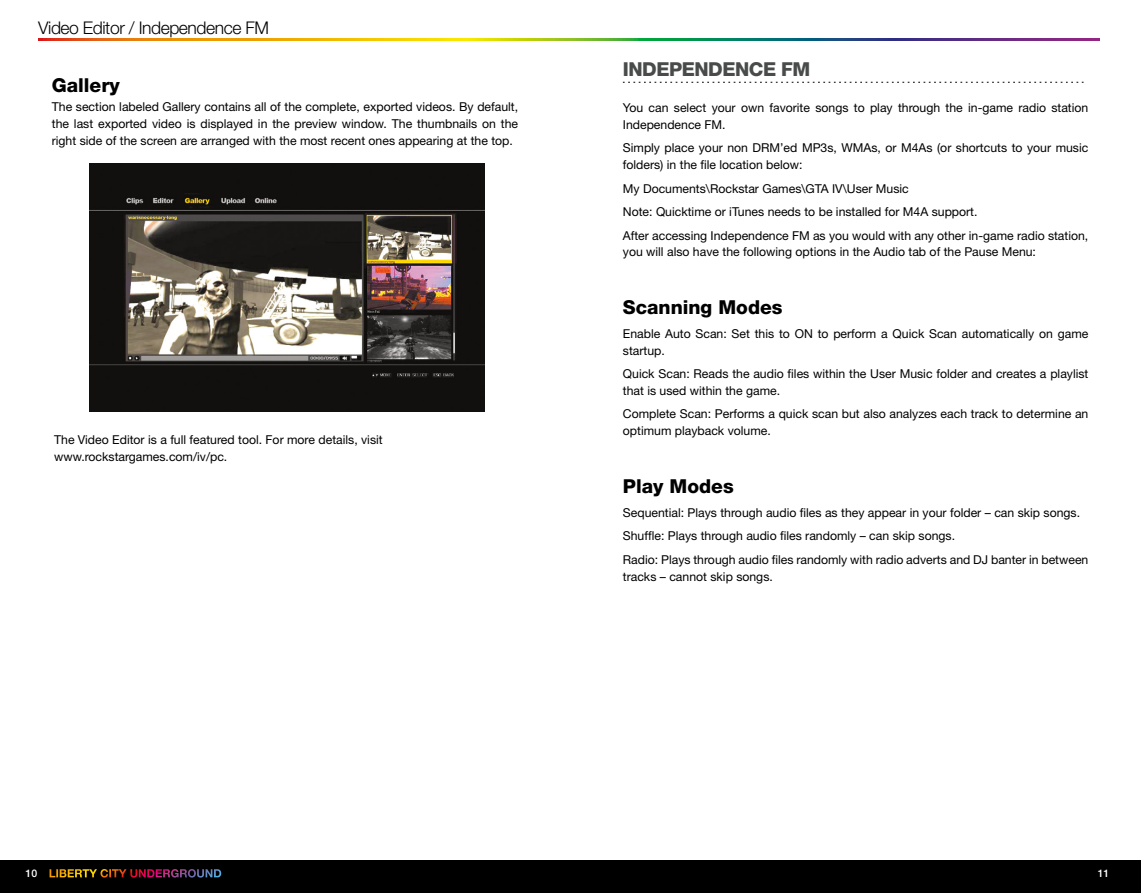
<style>
.page{position:relative;width:1141px;height:893px;background:#fff}
.page>*{position:absolute;margin:0;border:0;box-sizing:border-box;transform-origin:0 0}
.t1{font:800 19.25px "Helvetica Neue";color:#000}
.t2{font:800 19.25px "Helvetica Neue";letter-spacing:-.025em;color:#494a4a}
.t3{font:300 17.5px "Helvetica Neue";letter-spacing:-.025em;color:#000}
.t4{font:12.25px/16.6px "Helvetica Neue";color:#000}
.t5{font:500 10.5px "Helvetica Neue";color:#fff}
</style>
<div class="page">
<div style="left:0;top:860px;width:1141px;height:33px;background:#000"></div>
<img style="left:89px;top:164px;width:396px;height:247px">
<svg style="left:38px;top:39px;width:1062px;height:1px"></svg>
<svg style="left:623px;top:82px;width:461px;height:1px"></svg>
<svg style="left:75px;top:869px;width:146px;height:8px"></svg>
<h2 class="t3" style="left:38px;top:18px;width:232px">Video Editor / Independence FM</h2>
<h1 class="t1" style="left:52px;top:74px;width:70px">Gallery</h1>
<p class="t4" style="left:52px;top:98px;width:468px;text-align:justify">The section labeled Gallery contains all of the complete, exported videos. By default, the last exported video is displayed in the preview window. The thumbnails on the right side of the screen are arranged with the most recent ones appearing at the top.</p>
<p class="t4" style="left:54px;top:431px;width:330px">The Video Editor is a full featured tool. For more details, visit www.rockstargames.com/iv/pc.</p>
<h1 class="t2" style="left:623px;top:58px;width:189px">INDEPENDENCE FM</h1>
<p class="t4" style="left:623px;top:99px;width:467px">You can select your own favorite songs to play through the in-game radio station<br>Independence FM.</p>
<p class="t4" style="left:623px;top:139px;width:467px">Simply place your non DRM’ed MP3s, WMAs, or M4As (or shortcuts to your music folders) in the file location below:</p>
<p class="t4" style="left:623px;top:176px;width:467px;line-height:23.6px">My Documents\Rockstar Games\GTA IV\User Music<br>Note: Quicktime or iTunes needs to be installed for M4A support.<br>After accessing Independence FM as you would with any other in-game radio station,</p>
<p class="t4" style="left:623px;top:244px;width:415px">you will also have the following options in the Audio tab of the Pause Menu:</p>
<h1 class="t1" style="left:623px;top:296px;width:161px">Scanning Modes</h1>
<p class="t4" style="left:623px;top:325px;width:467px">Enable Auto Scan: Set this to ON to perform a Quick Scan automatically on game startup.</p>
<p class="t4" style="left:623px;top:365px;width:467px">Quick Scan: Reads the audio files within the User Music folder and creates a playlist that is used within the game.</p>
<p class="t4" style="left:623px;top:406px;width:467px">Complete Scan: Performs a quick scan but also analyzes each track to determine an optimum playback volume.</p>
<h1 class="t1" style="left:623px;top:475px;width:112px">Play Modes</h1>
<p class="t4" style="left:623px;top:500px;width:467px;line-height:23.6px">Sequential: Plays through audio files as they appear in your folder – can skip songs.<br>Shuffle: Plays through audio files randomly – can skip songs.<br>Radio: Plays through audio files randomly with radio adverts and DJ banter in between</p>
<p class="t4" style="left:623px;top:568px;width:151px">tracks – cannot skip songs.</p>
<p class="t5" style="left:26px;top:867px;width:13px">10</p>
<p class="t5" style="left:1098px;top:867px;width:13px">11</p>
</div>
